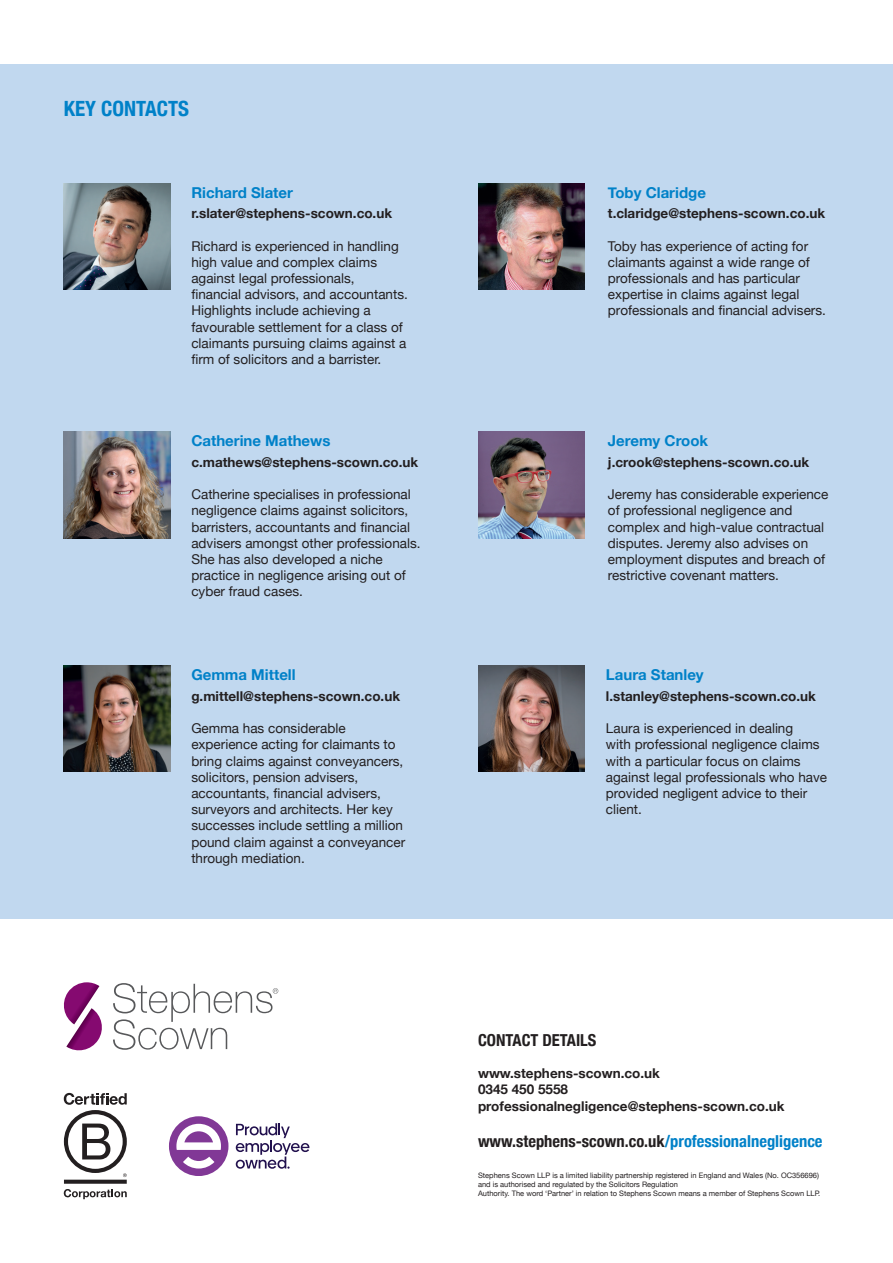
<style>
.page{position:relative;width:893px;height:1263px;background:#fff}
.page>*{position:absolute;margin:0;border:0;box-sizing:border-box;transform-origin:0 0}
.t1{font:700 condensed 21px "Helvetica Neue";color:#0081c8}
.t2{font:700 condensed 16.5px "Helvetica Neue";color:#231f20}
.t3{font:700 15px "Helvetica Neue";color:#0081c8}
.t4{font:13.5px/16.2px "Helvetica Neue";color:#231f20}
.t5{font:700 13.5px/16.2px "Helvetica Neue";color:#231f20}
.t6{font:7.5px/9px "Helvetica Neue";color:#231f20}
.s1{color:#0081c8}
</style>
<div class="page">
<div style="left:0;top:64px;width:893px;height:854px;background:#c1d8ef"></div>
<img style="left:478px;top:183px;width:107px;height:106px">
<img style="left:64px;top:183px;width:106px;height:106px">
<img style="left:478px;top:432px;width:107px;height:106px">
<img style="left:64px;top:432px;width:106px;height:106px">
<img style="left:64px;top:666px;width:106px;height:106px">
<svg style="left:63px;top:982px;width:39px;height:69px"></svg>
<svg style="left:113px;top:983px;width:165px;height:67px"></svg>
<svg style="left:64px;top:1093px;width:63px;height:106px"></svg>
<svg style="left:236px;top:1123px;width:73px;height:46px"></svg>
<div style="left:169px;top:1116px;width:59px;height:60px;background:#813896;border-radius:50%"></div>
<svg style="left:176px;top:1124px;width:45px;height:26px"></svg>
<svg style="left:183px;top:1157px;width:31px;height:11px"></svg>
<img style="left:478px;top:666px;width:107px;height:106px">
<h1 class="t1" style="left:64px;top:91px;width:127px">KEY CONTACTS</h1>
<p class="t3" style="left:191px;top:181px;width:103px">Richard Slater</p>
<p class="t5" style="left:191px;top:206px;width:202px">r.slater@stephens-scown.co.uk</p>
<p class="t4" style="left:191px;top:238px;width:218px">Richard is experienced in handling high value and complex claims against legal professionals,<br>financial advisors, and accountants.<br>Highlights include achieving a favourable settlement for a class of claimants pursuing claims against a firm of solicitors and a barrister.</p>
<p class="t3" style="left:191px;top:429px;width:141px">Catherine Mathews</p>
<p class="t5" style="left:191px;top:454px;width:229px">c.mathews@stephens-scown.co.uk</p>
<p class="t4" style="left:191px;top:487px;width:231px">Catherine specialises in professional negligence claims against solicitors, barristers, accountants and financial advisers amongst other professionals.<br>She has also developed a niche practice in negligence arising out of cyber fraud cases.</p>
<p class="t3" style="left:191px;top:663px;width:106px">Gemma Mittell</p>
<p class="t5" style="left:191px;top:688px;width:210px">g.mittell@stephens-scown.co.uk</p>
<p class="t4" style="left:191px;top:721px;width:215px">Gemma has considerable experience acting for claimants to bring claims against conveyancers, solicitors, pension advisers, accountants, financial advisers, surveyors and architects. Her key successes include settling a million pound claim against a conveyancer through mediation.</p>
<p class="t3" style="left:608px;top:181px;width:100px">Toby Claridge</p>
<p class="t5" style="left:608px;top:206px;width:219px">t.claridge@stephens-scown.co.uk</p>
<p class="t4" style="left:608px;top:238px;width:220px">Toby has experience of acting for claimants against a wide range of professionals and has particular expertise in claims against legal professionals and financial advisers.</p>
<p class="t3" style="left:608px;top:429px;width:102px">Jeremy Crook</p>
<p class="t5" style="left:608px;top:454px;width:203px">j.crook@stephens-scown.co.uk</p>
<p class="t4" style="left:608px;top:487px;width:222px">Jeremy has considerable experience of professional negligence and complex and high-value contractual disputes. Jeremy also advises on employment disputes and breach of restrictive covenant matters.</p>
<p class="t3" style="left:606px;top:663px;width:99px">Laura Stanley</p>
<p class="t5" style="left:606px;top:688px;width:212px">l.stanley@stephens-scown.co.uk</p>
<p class="t4" style="left:606px;top:721px;width:223px">Laura is experienced in dealing<br>with professional negligence claims with a particular focus on claims against legal professionals who have provided negligent advice to their client.</p>
<p class="t2" style="left:478px;top:1026px;width:120px">CONTACT DETAILS</p>
<p class="t5" style="left:478px;top:1066px;width:308px">www.stephens-scown.co.uk<br>0345 450 5558 professionalnegligence@stephens-scown.co.uk</p>
<p class="t2" style="left:478px;top:1127px;width:346px">www.stephens-scown.co.uk<span class="s1">/professionalnegligence</span></p>
<p class="t6" style="left:478px;top:1171px;width:344px">Stephens Scown LLP is a limited liability partnership registered in England and Wales (No. OC356696) and is authorised and regulated by the Solicitors Regulation<br>Authority. The word ‘Partner’ in relation to Stephens Scown means a member of Stephens Scown LLP.</p>
</div>
